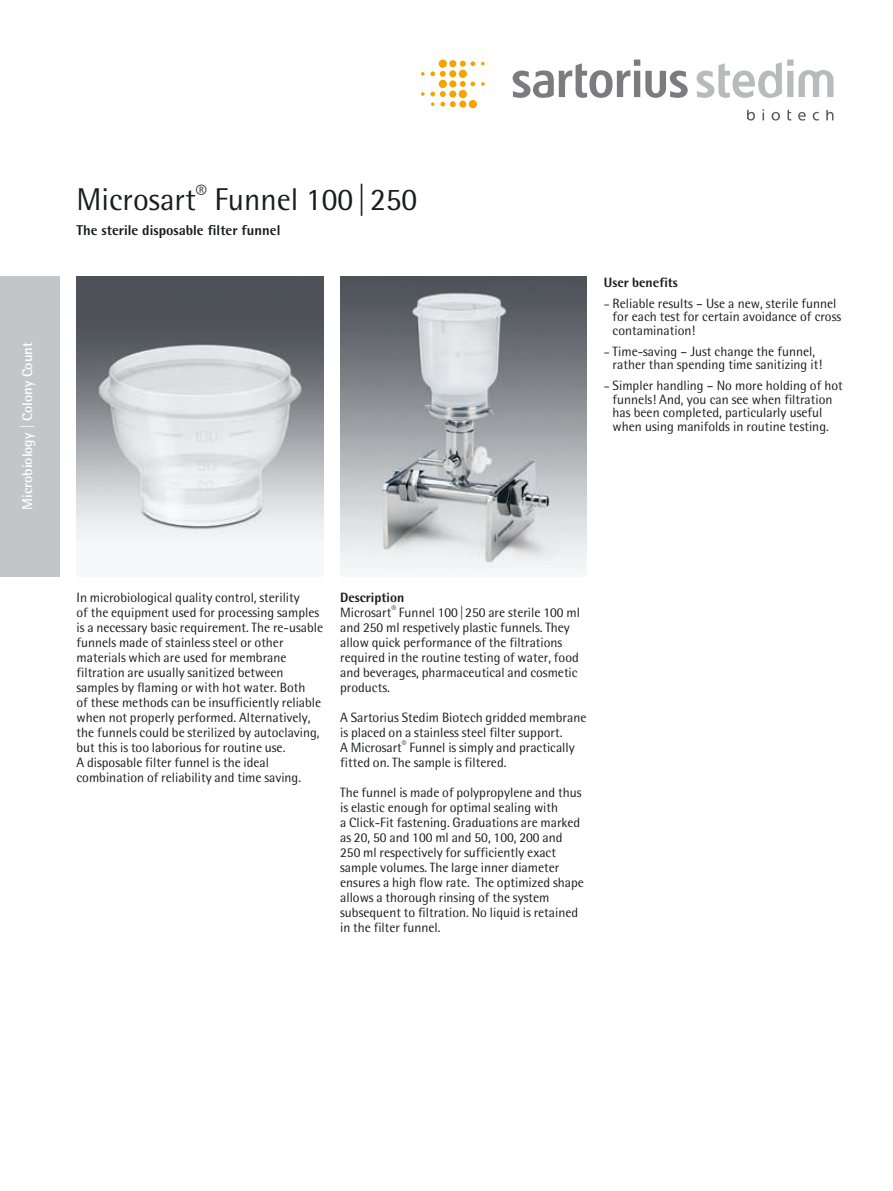
<style>
.page{position:relative;width:893px;height:1191px;background:#fff}
.page>*{position:absolute;margin:0;border:0;box-sizing:border-box;transform-origin:0 0}
.t1{font:31.5px "Sartorius Rotis Sans";color:#1b1c20}
.t2{font:800 14.25px "Sartorius Rotis Sans";color:#1b1c20}
.t3{font:700 14.25px "Sartorius Rotis Sans";color:#fff}
.t4{font:13.5px/15px "Sartorius Rotis Sans";color:#1b1c20}
.t5{font:800 13.5px "Sartorius Rotis Sans";color:#1b1c20}
.s1{font-size:12px}
.s2{font-weight:800}
</style>
<div class="page">
<img style="left:77px;top:276px;width:246px;height:265px">
<img style="left:340px;top:276px;width:247px;height:297px">
<div style="left:439px;top:60px;width:8px;height:8px;background:#f5a300;border-radius:50%"></div>
<svg style="left:481px;top:62px;width:4px;height:4px"></svg>
<svg style="left:481px;top:82px;width:4px;height:4px"></svg>
<svg style="left:469px;top:100px;width:8px;height:8px"></svg>
<svg style="left:421px;top:61px;width:54px;height:46px"></svg>
<svg style="left:513px;top:60px;width:175px;height:38px"></svg>
<svg style="left:826px;top:110px;width:7px;height:10px"></svg>
<svg style="left:813px;top:112px;width:6px;height:9px"></svg>
<svg style="left:787px;top:110px;width:4px;height:11px"></svg>
<svg style="left:771px;top:112px;width:9px;height:9px"></svg>
<svg style="left:762px;top:109px;width:2px;height:11px"></svg>
<svg style="left:747px;top:110px;width:8px;height:11px"></svg>
<svg style="left:798px;top:112px;width:8px;height:9px"></svg>
<svg style="left:697px;top:60px;width:136px;height:38px"></svg>
<div style="left:0;top:276px;width:60px;height:300px;background:#c3c6c8"></div>
<p class="t3" style="left:18px;top:509px;width:169px;rotate:-90deg">Microbiology | Colony Count</p>
<h1 class="t1" style="left:77px;top:181px;width:342px">Microsart<sup>®</sup> Funnel 100|250</h1>
<p class="t2" style="left:77px;top:221px;width:205px">The sterile disposable filter funnel</p>
<p class="t5" style="left:604px;top:274px;width:76px">User benefits</p>
<p class="t4" style="left:613px;top:296px;width:230px;line-height:13.5px;text-indent:-9px"><span class="s1">–</span> Reliable results – Use a new, sterile funnel for each test for certain avoidance of cross contamination!</p>
<p class="t4" style="left:613px;top:344px;width:211px;line-height:13.5px;text-indent:-9px"><span class="s1">–</span> Time-saving – Just change the funnel, rather than spending time sanitizing it!</p>
<p class="t4" style="left:613px;top:379px;width:232px;line-height:13.5px;text-indent:-9px"><span class="s1">–</span> Simpler handling – No more holding of hot funnels! And, you can see when filtration has been completed, particularly useful when using manifolds in routine testing.</p>
<p class="t4" style="left:77px;top:589px;width:248px">In microbiological quality control, sterility<br>of the equipment used for processing samples is a necessary basic requirement. The re-usable funnels made of stainless steel or other materials which are used for membrane filtration are usually sanitized between samples by flaming or with hot water. Both<br>of these methods can be insufficiently reliable when not properly performed. Alternatively, the funnels could be sterilized by autoclaving, but this is too laborious for routine use.<br>A disposable filter funnel is the ideal combination of reliability and time saving.</p>
<p class="t4" style="left:340px;top:589px;width:241px"><span class="s2">Description<br></span>Microsart<sup>®</sup> Funnel 100|250 are sterile 100 ml and 250 ml respetively plastic funnels. They allow quick performance of the filtrations required in the routine testing of water, food and beverages, pharmaceutical and cosmetic products.</p>
<p class="t4" style="left:340px;top:709px;width:248px">A Sartorius Stedim Biotech gridded membrane is placed on a stainless steel filter support.<br>A Microsart<sup>®</sup> Funnel is simply and practically fitted on. The sample is filtered.</p>
<p class="t4" style="left:340px;top:784px;width:245px">The funnel is made of polypropylene and thus is elastic enough for optimal sealing with<br>a Click-Fit fastening. Graduations are marked as 20, 50 and 100 ml and 50, 100, 200 and 250 ml respectively for sufficiently exact sample volumes. The large inner diameter ensures a high flow rate. The optimized shape allows a thorough rinsing of the system subsequent to filtration. No liquid is retained in the filter funnel.</p>
</div>
